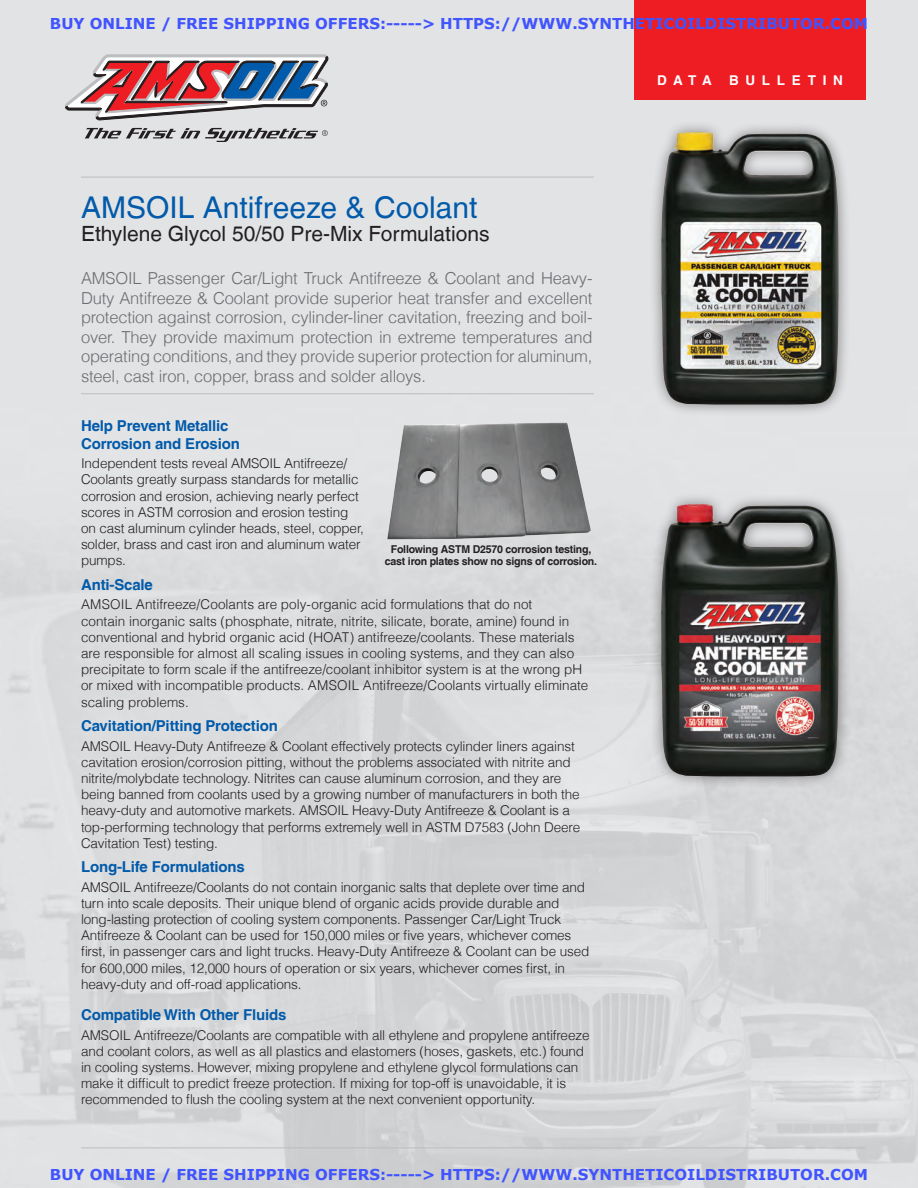
<style>
.page{position:relative;width:918px;height:1188px;background:#fff}
.page>*{position:absolute;margin:0;border:0;box-sizing:border-box;transform-origin:0 0}
.t1{font:30px "Helvetica LT";color:#015aaa}
.t2{font:21px "Helvetica LT";color:#231f20}
.t3{font:300 16.5px/19.5px "Helvetica LT";letter-spacing:-.01em;color:#6c6d70;text-align:justify}
.t4{font:700 15px "Verdana";color:#4054ff}
.t5{font:700 15px/18px "Helvetica LT";letter-spacing:-.01em;color:#015aaa}
.t6{font:300 13.5px/16.2px "Helvetica LT";letter-spacing:-.01em;color:#231f20}
.t7{font:700 13.5px "Helvetica LT";letter-spacing:.5em;color:#fff}
.t8{font:700 10.8px/12.3px "Helvetica LT";letter-spacing:-.02em;color:#231f20;text-align:center}
</style>
<div class="page">
<svg style="left:65px;top:55px;width:263px;height:87px"></svg>
<hr style="left:81px;top:393px;width:513px;height:1px;background:#bcbdc0">
<hr style="left:81px;top:1148px;width:785px;height:1px;background:#bcbdc0">
<hr style="left:81px;top:177px;width:513px;height:1px;background:#bcbdc0">
<div style="left:634px;top:0;width:232px;height:100px;background:#ee1d23"></div>
<div style="left:649px;top:491px;width:202px;height:298px;background:#231f20;opacity:.5"></div>
<img style="left:661px;top:504px;width:178px;height:273px">
<div style="left:649px;top:119px;width:202px;height:298px;background:#231f20;opacity:.5"></div>
<img style="left:661px;top:132px;width:178px;height:273px">
<img style="left:385px;top:412px;width:221px;height:139px">
<p class="t4" style="left:50px;top:13px;width:820px">BUY ONLINE / FREE SHIPPING OFFERS:-----&gt; HTTPS://WWW.SYNTHETICOILDISTRIBUTOR.COM</p>
<h1 class="t1" style="left:81px;top:190px;width:398px">AMSOIL Antifreeze &amp; Coolant</h1>
<h2 class="t2" style="left:81px;top:221px;width:410px">Ethylene Glycol 50/50 Pre-Mix Formulations</h2>
<p class="t3" style="left:81px;top:268px;width:513px">AMSOIL Passenger Car/Light Truck Antifreeze &amp; Coolant and Heavy-Duty Antifreeze &amp; Coolant provide superior heat transfer and excellent protection against corrosion, cylinder-liner cavitation, freezing and boil&shy;over. They provide maximum protection in extreme temperatures and operating conditions, and they provide superior protection for aluminum, steel, cast iron, copper, brass and solder alloys.</p>
<p class="t5" style="left:81px;top:417px;width:160px">Help Prevent Metallic<br>Corrosion and Erosion</p>
<p class="t6" style="left:81px;top:455px;width:284px">Independent tests reveal AMSOIL Antifreeze/ Coolants greatly surpass standards for metallic corrosion and erosion, achieving nearly perfect scores in ASTM corrosion and erosion testing on cast aluminum cylinder heads, steel, copper, solder, brass and cast iron and aluminum water pumps.</p>
<p class="t5" style="left:81px;top:576px;width:74px">Anti-Scale</p>
<p class="t6" style="left:81px;top:596px;width:509px">AMSOIL Antifreeze/Coolants are poly-organic acid formulations that do not<br>contain inorganic salts (phosphate, nitrate, nitrite, silicate, borate, amine) found in conventional and hybrid organic acid (HOAT) antifreeze/coolants. These materials are responsible for almost all scaling issues in cooling systems, and they can also precipitate to form scale if the antifreeze/coolant inhibitor system is at the wrong pH or mixed with incompatible products. AMSOIL Antifreeze/Coolants virtually eliminate scaling problems.</p>
<p class="t5" style="left:81px;top:717px;width:198px">Cavitation/Pitting Protection</p>
<p class="t6" style="left:81px;top:737px;width:501px">AMSOIL Heavy-Duty Antifreeze &amp; Coolant effectively protects cylinder liners against cavitation erosion/corrosion pitting, without the problems associated with nitrite and nitrite/molybdate technology. Nitrites can cause aluminum corrosion, and they are being banned from coolants used by a growing number of manufacturers in both the heavy-duty and automotive markets. AMSOIL Heavy-Duty Antifreeze &amp; Coolant is a top-performing technology that performs extremely well in ASTM D7583 (John Deere Cavitation Test) testing.</p>
<p class="t5" style="left:81px;top:858px;width:165px">Long-Life Formulations</p>
<p class="t6" style="left:81px;top:879px;width:510px">AMSOIL Antifreeze/Coolants do not contain inorganic salts that deplete over time and turn into scale deposits. Their unique blend of organic acids provide durable and long-lasting protection of cooling system components. Passenger Car/Light Truck Antifreeze &amp; Coolant can be used for 150,000 miles or five years, whichever comes first, in passenger cars and light trucks. Heavy-Duty Antifreeze &amp; Coolant can be used for 600,000 miles, 12,000 hours of operation or six years, whichever comes first, in heavy-duty and off-road applications.</p>
<p class="t5" style="left:81px;top:1006px;width:207px">Compatible With Other Fluids</p>
<p class="t6" style="left:81px;top:1027px;width:510px">AMSOIL Antifreeze/Coolants are compatible with all ethylene and propylene antifreeze and coolant colors, as well as all plastics and elastomers (hoses, gaskets, etc.) found in cooling systems. However, mixing propylene and ethylene glycol formulations can make it difficult to predict freeze protection. If mixing for top-off is unavoidable, it is recommended to flush the cooling system at the next convenient opportunity.</p>
<p class="t8" style="left:385px;top:543px;width:214px">Following ASTM D2570 corrosion testing, cast iron plates show no signs of corrosion.</p>
<p class="t7" style="left:657px;top:72px;width:56px">DATA</p>
<p class="t7" style="left:729px;top:72px;width:115px">BULLETIN</p>
<p class="t4" style="left:50px;top:1164px;width:820px">BUY ONLINE / FREE SHIPPING OFFERS:-----&gt; HTTPS://WWW.SYNTHETICOILDISTRIBUTOR.COM</p>
</div>
